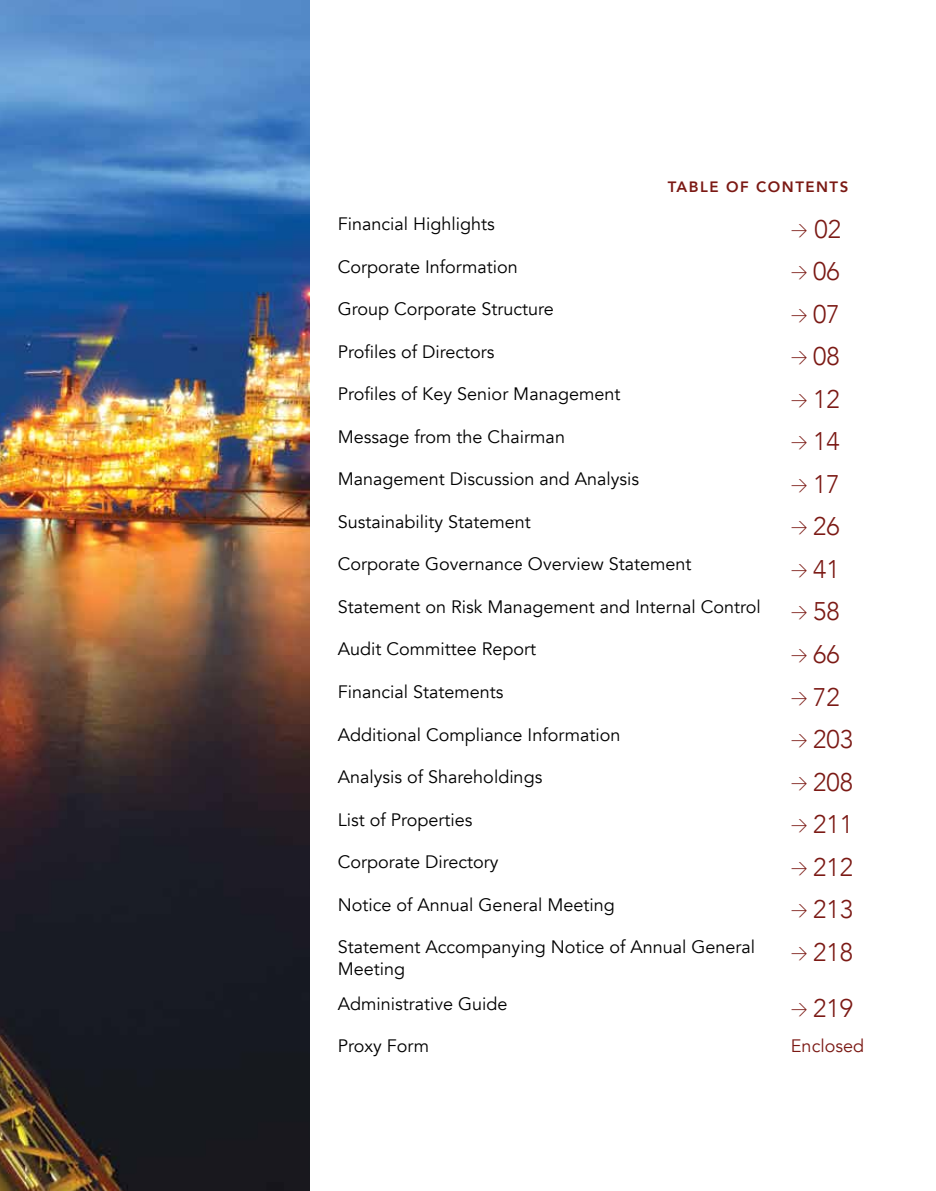
<style>
.page{position:relative;width:936px;height:1191px;background:#fff}
.page>*{position:absolute;margin:0;border:0;box-sizing:border-box;transform-origin:0 0}
.t1{font:300 25.5px "Avenir";color:#7b1914}
.t2{font:18px/21.6px "Avenir";color:#000}
.t3{font:18px "Avenir";color:#7b1914}
.t4{font:800 15px "Avenir";letter-spacing:.1em;color:#7b1914}
.s1{font-family:"DIN";font-size:16.5px}
</style>
<div class="page">
<img style="left:0;top:0;width:309px;height:1191px">
<p class="t4" style="left:667px;top:175px;width:182px">TABLE OF CONTENTS</p>
<p class="t2" style="left:338px;top:214px;width:158px">Financial Highlights</p>
<h1 class="t1" style="left:791px;top:214px;width:51px"><span class="s1">&gt;</span> 02</h1>
<p class="t2" style="left:338px;top:256px;width:182px">Corporate Information</p>
<h1 class="t1" style="left:791px;top:256px;width:50px"><span class="s1">&gt;</span> 06</h1>
<p class="t2" style="left:338px;top:299px;width:217px">Group Corporate Structure</p>
<h1 class="t1" style="left:791px;top:299px;width:50px"><span class="s1">&gt;</span> 07</h1>
<p class="t2" style="left:338px;top:341px;width:158px">Profiles of Directors</p>
<h1 class="t1" style="left:791px;top:341px;width:50px"><span class="s1">&gt;</span> 08</h1>
<p class="t2" style="left:338px;top:384px;width:284px">Profiles of Key Senior Management</p>
<h1 class="t1" style="left:791px;top:384px;width:50px"><span class="s1">&gt;</span> 12</h1>
<p class="t2" style="left:338px;top:426px;width:229px">Message from the Chairman</p>
<h1 class="t1" style="left:791px;top:426px;width:50px"><span class="s1">&gt;</span> 14</h1>
<p class="t2" style="left:338px;top:469px;width:303px">Management Discussion and Analysis</p>
<h1 class="t1" style="left:791px;top:469px;width:50px"><span class="s1">&gt;</span> 17</h1>
<p class="t2" style="left:338px;top:511px;width:194px">Sustainability Statement</p>
<h1 class="t1" style="left:791px;top:511px;width:50px"><span class="s1">&gt;</span> 26</h1>
<p class="t2" style="left:338px;top:554px;width:355px">Corporate Governance Overview Statement</p>
<h1 class="t1" style="left:791px;top:554px;width:50px"><span class="s1">&gt;</span> 41</h1>
<p class="t2" style="left:338px;top:596px;width:424px">Statement on Risk Management and Internal Control</p>
<h1 class="t1" style="left:791px;top:596px;width:50px"><span class="s1">&gt;</span> 58</h1>
<p class="t2" style="left:338px;top:639px;width:200px">Audit Committee Report</p>
<h1 class="t1" style="left:791px;top:639px;width:50px"><span class="s1">&gt;</span> 66</h1>
<p class="t2" style="left:338px;top:681px;width:167px">Financial Statements</p>
<h1 class="t1" style="left:791px;top:681px;width:50px"><span class="s1">&gt;</span> 72</h1>
<p class="t2" style="left:338px;top:724px;width:284px">Additional Compliance Information</p>
<h1 class="t1" style="left:791px;top:724px;width:64px"><span class="s1">&gt;</span> 203</h1>
<p class="t2" style="left:338px;top:766px;width:206px">Analysis of Shareholdings</p>
<h1 class="t1" style="left:791px;top:766px;width:64px"><span class="s1">&gt;</span> 208</h1>
<p class="t2" style="left:338px;top:809px;width:136px">List of Properties</p>
<h1 class="t1" style="left:791px;top:809px;width:64px"><span class="s1">&gt;</span> 211</h1>
<p class="t2" style="left:338px;top:851px;width:162px">Corporate Directory</p>
<h1 class="t1" style="left:791px;top:851px;width:64px"><span class="s1">&gt;</span> 212</h1>
<p class="t2" style="left:338px;top:894px;width:278px">Notice of Annual General Meeting</p>
<h1 class="t1" style="left:791px;top:894px;width:64px"><span class="s1">&gt;</span> 213</h1>
<p class="t2" style="left:338px;top:936px;width:419px">Statement Accompanying Notice of Annual General<br>Meeting</p>
<h1 class="t1" style="left:791px;top:936px;width:64px"><span class="s1">&gt;</span> 218</h1>
<p class="t2" style="left:338px;top:993px;width:171px">Administrative Guide</p>
<h1 class="t1" style="left:791px;top:993px;width:64px"><span class="s1">&gt;</span> 219</h1>
<p class="t2" style="left:338px;top:1035px;width:93px">Proxy Form</p>
<p class="t3" style="left:790px;top:1035px;width:75px">Enclosed</p>
</div>
